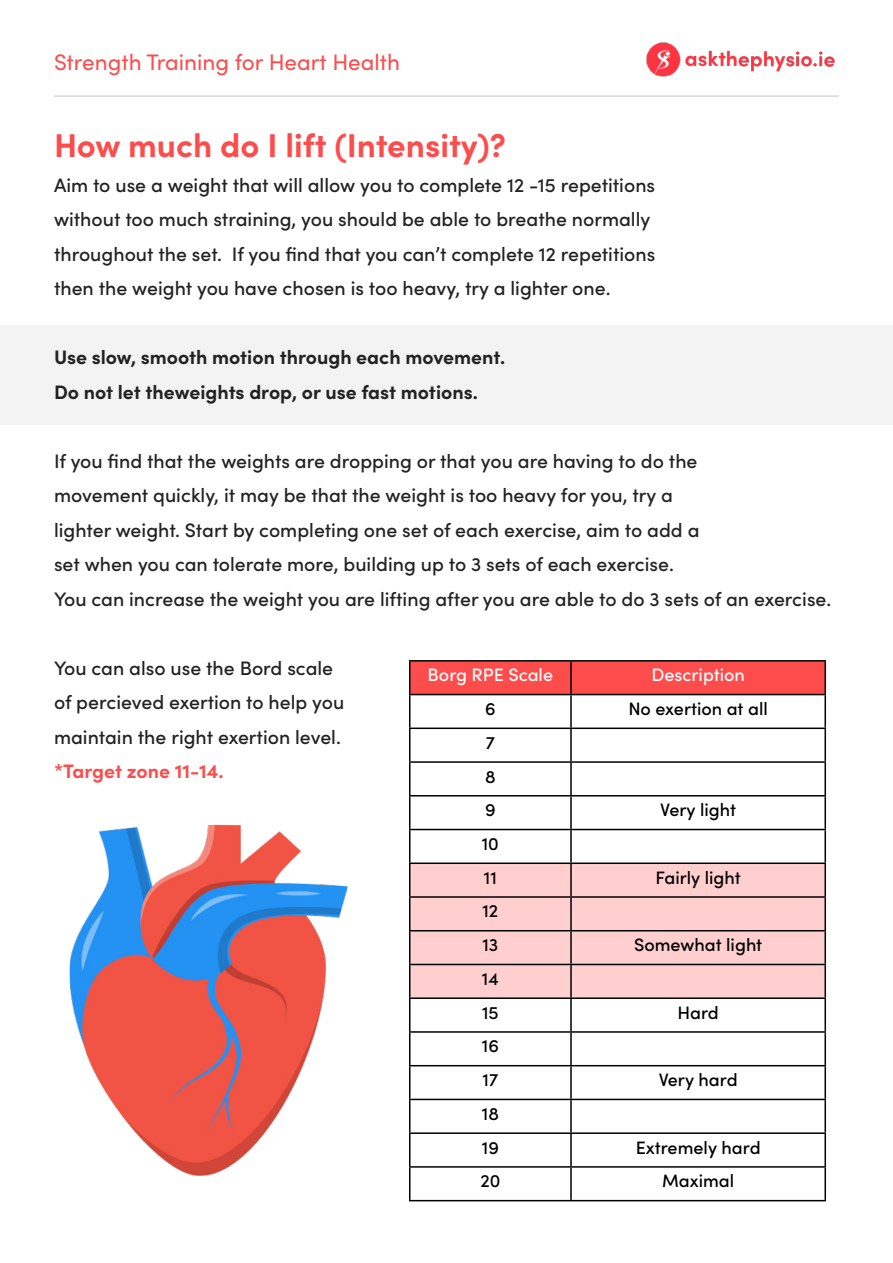
<style>
.page{position:relative;width:893px;height:1263px;background:#fff}
.page>*{position:absolute;margin:0;border:0;box-sizing:border-box;transform-origin:0 0}
.t1{font:700 33px "Sofia Pro";color:#fc4c4c}
.t2{font:22.5px "Sofia Pro";color:#fc4c4c}
.t3{font:500 19.5px/34.5px "Sofia Pro";color:#222}
.t4{font:700 19.5px/34.5px "Sofia Pro";color:#222}
.t5{font:700 19.5px "Sofia Pro";color:#fc4c4c}
.t6{font:500 18px/33.8px "Sofia Pro";color:#000}
.t7{font:500 18px "Sofia Pro";color:#fff}
</style>
<div class="page">
<div style="left:0;top:326px;width:893px;height:99px;background:#f3f3f3"></div>
<img style="left:646px;top:42px;width:189px;height:35px">
<hr style="left:54px;top:95px;width:785px;height:2px;background:#333">
<div style="left:537px;top:662px;width:287px;height:32px;background:#fc4c4c"></div>
<div style="left:537px;top:864px;width:287px;height:133px;background:#ffcfcf"></div>
<hr style="left:409px;top:660px;width:162px;height:2px;background:#000">
<hr style="left:571px;top:660px;width:255px;height:2px;background:#000">
<hr style="left:570px;top:661px;width:2px;height:33px;background:#000">
<hr style="left:824px;top:661px;width:2px;height:33px;background:#000">
<hr style="left:409px;top:694px;width:162px;height:1px;background:#000">
<hr style="left:571px;top:694px;width:255px;height:1px;background:#000">
<hr style="left:570px;top:695px;width:2px;height:32px;background:#000">
<hr style="left:824px;top:695px;width:2px;height:32px;background:#000">
<hr style="left:409px;top:727px;width:162px;height:2px;background:#000">
<hr style="left:571px;top:727px;width:255px;height:2px;background:#000">
<hr style="left:570px;top:729px;width:2px;height:32px;background:#000">
<hr style="left:824px;top:729px;width:2px;height:32px;background:#000">
<hr style="left:409px;top:761px;width:162px;height:2px;background:#000">
<hr style="left:571px;top:761px;width:255px;height:2px;background:#000">
<hr style="left:570px;top:763px;width:2px;height:32px;background:#000">
<hr style="left:824px;top:763px;width:2px;height:32px;background:#000">
<hr style="left:409px;top:795px;width:162px;height:1px;background:#000">
<hr style="left:571px;top:795px;width:255px;height:1px;background:#000">
<hr style="left:570px;top:796px;width:2px;height:33px;background:#000">
<hr style="left:824px;top:796px;width:2px;height:33px;background:#000">
<hr style="left:409px;top:829px;width:162px;height:1px;background:#000">
<hr style="left:571px;top:829px;width:255px;height:1px;background:#000">
<hr style="left:570px;top:830px;width:2px;height:32px;background:#000">
<hr style="left:824px;top:830px;width:2px;height:32px;background:#000">
<hr style="left:409px;top:862px;width:162px;height:2px;background:#000">
<hr style="left:571px;top:862px;width:255px;height:2px;background:#000">
<hr style="left:570px;top:864px;width:2px;height:32px;background:#000">
<hr style="left:824px;top:864px;width:2px;height:32px;background:#000">
<hr style="left:409px;top:896px;width:162px;height:2px;background:#000">
<hr style="left:571px;top:896px;width:255px;height:2px;background:#000">
<hr style="left:570px;top:898px;width:2px;height:32px;background:#000">
<hr style="left:824px;top:898px;width:2px;height:32px;background:#000">
<hr style="left:409px;top:930px;width:162px;height:1px;background:#000">
<hr style="left:571px;top:930px;width:255px;height:1px;background:#000">
<hr style="left:570px;top:931px;width:2px;height:33px;background:#000">
<hr style="left:824px;top:931px;width:2px;height:33px;background:#000">
<hr style="left:409px;top:964px;width:162px;height:1px;background:#000">
<hr style="left:571px;top:964px;width:255px;height:1px;background:#000">
<hr style="left:570px;top:965px;width:2px;height:32px;background:#000">
<hr style="left:824px;top:965px;width:2px;height:32px;background:#000">
<hr style="left:409px;top:997px;width:162px;height:2px;background:#000">
<hr style="left:571px;top:997px;width:255px;height:2px;background:#000">
<hr style="left:570px;top:999px;width:2px;height:32px;background:#000">
<hr style="left:824px;top:999px;width:2px;height:32px;background:#000">
<hr style="left:409px;top:1031px;width:162px;height:2px;background:#000">
<hr style="left:571px;top:1031px;width:255px;height:2px;background:#000">
<hr style="left:570px;top:1033px;width:2px;height:32px;background:#000">
<hr style="left:824px;top:1033px;width:2px;height:32px;background:#000">
<hr style="left:409px;top:1065px;width:162px;height:1px;background:#000">
<hr style="left:571px;top:1065px;width:255px;height:1px;background:#000">
<hr style="left:570px;top:1066px;width:2px;height:33px;background:#000">
<hr style="left:824px;top:1066px;width:2px;height:33px;background:#000">
<hr style="left:409px;top:1099px;width:162px;height:1px;background:#000">
<hr style="left:571px;top:1099px;width:255px;height:1px;background:#000">
<hr style="left:570px;top:1100px;width:2px;height:32px;background:#000">
<hr style="left:824px;top:1100px;width:2px;height:32px;background:#000">
<hr style="left:409px;top:1132px;width:162px;height:2px;background:#000">
<hr style="left:571px;top:1132px;width:255px;height:2px;background:#000">
<hr style="left:570px;top:1134px;width:2px;height:32px;background:#000">
<hr style="left:824px;top:1134px;width:2px;height:32px;background:#000">
<hr style="left:409px;top:1166px;width:162px;height:2px;background:#000">
<hr style="left:571px;top:1166px;width:255px;height:2px;background:#000">
<hr style="left:570px;top:1168px;width:2px;height:32px;background:#000">
<hr style="left:824px;top:1168px;width:2px;height:32px;background:#000">
<hr style="left:409px;top:1200px;width:162px;height:1px;background:#000">
<hr style="left:571px;top:1200px;width:255px;height:1px;background:#000">
<img style="left:69px;top:660px;width:468px;height:542px">
<p class="t2" style="left:54px;top:46px;width:347px">Strength Training for Heart Health</p>
<h1 class="t1" style="left:54px;top:120px;width:454px">How much do I lift (Intensity)?</h1>
<p class="t3" style="left:54px;top:167px;width:603px">Aim to use a weight that will allow you to complete 12 -15 repetitions without too much straining, you should be able to breathe normally throughout the set. If you find that you can’t complete 12 repetitions then the weight you have chosen is too heavy, try a lighter one.</p>
<p class="t4" style="left:54px;top:339px;width:453px">Use slow, smooth motion through each movement.<br>Do not let theweights drop, or use fast motions.</p>
<p class="t3" style="left:54px;top:443px;width:779px">If you find that the weights are dropping or that you are having to do the<br>movement quickly, it may be that the weight is too heavy for you, try a<br>lighter weight. Start by completing one set of each exercise, aim to add a<br>set when you can tolerate more, building up to 3 sets of each exercise.<br>You can increase the weight you are lifting after you are able to do 3 sets of an exercise.</p>
<p class="t3" style="left:54px;top:650px;width:292px">You can also use the Bord scale of percieved exertion to help you maintain the right exertion level.</p>
<p class="t5" style="left:54px;top:756px;width:171px">*Target zone 11-14.</p>
<p class="t7" style="left:428px;top:662px;width:127px">Borg RPE Scale</p>
<p class="t7" style="left:651px;top:662px;width:95px">Description</p>
<p class="t6" style="left:485px;top:691px;width:12px">6</p>
<p class="t6" style="left:628px;top:691px;width:141px">No exertion at all</p>
<p class="t6" style="left:485px;top:724px;width:12px;text-align:justify">7<br>8<br>9</p>
<p class="t6" style="left:660px;top:792px;width:77px">Very light</p>
<p class="t6" style="left:482px;top:826px;width:19px">10<br>11</p>
<p class="t6" style="left:482px;top:893px;width:17px">12<br>13</p>
<p class="t6" style="left:482px;top:961px;width:18px">14<br>15</p>
<p class="t6" style="left:482px;top:1028px;width:19px">16<br>17</p>
<p class="t6" style="left:482px;top:1095px;width:19px">18<br>19</p>
<p class="t6" style="left:656px;top:859px;width:87px">Fairly light</p>
<p class="t6" style="left:634px;top:927px;width:130px">Somewhat light</p>
<p class="t6" style="left:677px;top:994px;width:43px">Hard</p>
<p class="t6" style="left:659px;top:1062px;width:80px">Very hard</p>
<p class="t6" style="left:636px;top:1129px;width:126px">Extremely hard</p>
<p class="t6" style="left:480px;top:1163px;width:21px">20</p>
<p class="t6" style="left:662px;top:1163px;width:74px">Maximal</p>
</div>
